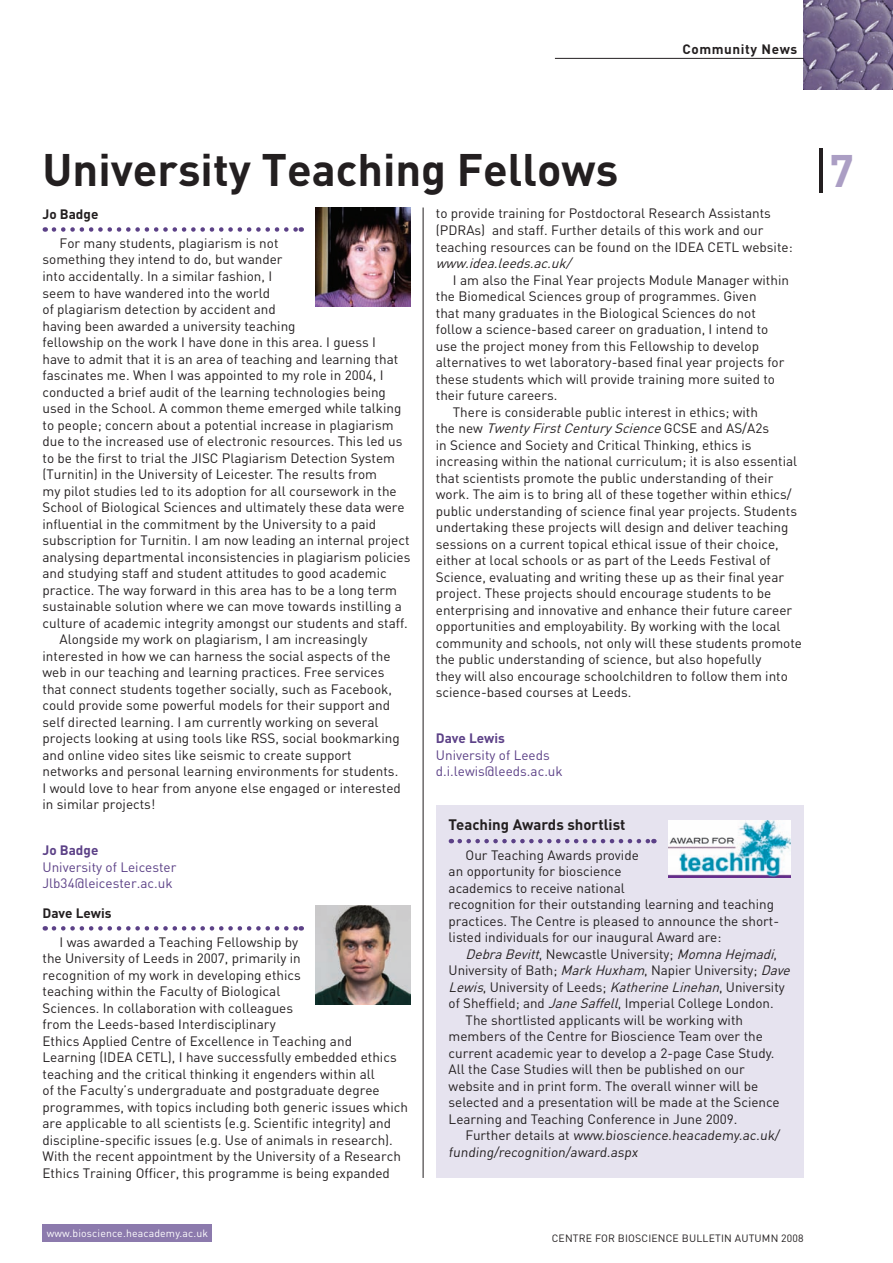
<style>
.page{position:relative;width:893px;height:1263px;background:#fff}
.page>*{position:absolute;margin:0;border:0;box-sizing:border-box;transform-origin:0 0}
.t1{font:300 63px "DIN";color:#231f20}
.main_text{font:700 45px "DIN";color:#231f20}
.subheading_1{font:700 15px "DIN";color:#231f20}
.main_text-2{font:13.5px/16.5px "DIN";color:#231f20}
.author_description{font:13.5px "DIN";color:#5c4187}
.subheading_1-2{font:700 13.5px "DIN";color:#231f20}
.author{font:700 13.5px "DIN";color:#5c4187}
.features_news_title{font:700 13.5px "DIN";letter-spacing:.045em;color:#231f20}
.t2{font:10.5px "DIN";letter-spacing:.015em;color:#231f20}
.t3{font:10.5px "DIN";letter-spacing:.015em;color:#fff}
.s1{font-style:italic}
.s2{font-weight:700;font-size:45px;color:#ab9ec4}
</style>
<div class="page">
<div style="left:43px;top:1225px;width:169px;height:17px;background:#8c7aad"></div>
<img style="left:804px;top:0;width:89px;height:89px">
<hr style="left:555px;top:58px;width:249px;height:1px;background:#231f20">
<hr style="left:423px;top:207px;width:1px;height:971px;background:#231f20">
<svg style="left:54px;top:227px;width:248px;height:5px"></svg>
<svg style="left:54px;top:926px;width:248px;height:4px"></svg>
<div style="left:436px;top:805px;width:368px;height:373px;background:#e6e3ef"></div>
<svg style="left:460px;top:839px;width:194px;height:4px"></svg>
<img style="left:668px;top:821px;width:122px;height:57px">
<img style="left:316px;top:207px;width:94px;height:100px">
<img style="left:316px;top:906px;width:94px;height:99px">
<p class="features_news_title" style="left:682px;top:40px;width:116px">Community News</p>
<p class="main_text" style="left:43px;top:141px;width:577px">University Teaching Fellows</p>
<p class="subheading_1-2" style="left:43px;top:205px;width:57px">Jo Badge</p>
<p class="main_text-2" style="left:43px;top:235px;width:369px;text-indent:17px">For many students, plagiarism is not<br>something they intend to do, but wander<br>into accidentally. In a similar fashion, I<br>seem to have wandered into the world<br>of plagiarism detection by accident and<br>having been awarded a university teaching<br>fellowship on the work I have done in this area. I guess I<br>have to admit that it is an area of teaching and learning that fascinates me. When I was appointed to my role in 2004, I conducted a brief audit of the learning technologies being used in the School. A common theme emerged while talking to people; concern about a potential increase in plagiarism due to the increased use of electronic resources. This led us to be the first to trial the JISC Plagiarism Detection System (Turnitin) in the University of Leicester. The results from<br>my pilot studies led to its adoption for all coursework in the School of Biological Sciences and ultimately these data were influential in the commitment by the University to a paid subscription for Turnitin. I am now leading an internal project analysing departmental inconsistencies in plagiarism policies and studying staff and student attitudes to good academic practice. The way forward in this area has to be a long term sustainable solution where we can move towards instilling a culture of academic integrity amongst our students and staff.</p>
<p class="main_text-2" style="left:43px;top:631px;width:360px;text-indent:17px">Alongside my work on plagiarism, I am increasingly interested in how we can harness the social aspects of the web in our teaching and learning practices. Free services that connect students together socially, such as Facebook, could provide some powerful models for their support and self directed learning. I am currently working on several projects looking at using tools like RSS, social bookmarking and online video sites like seismic to create support networks and personal learning environments for students.<br>I would love to hear from anyone else engaged or interested in similar projects!</p>
<p class="author" style="left:43px;top:842px;width:57px">Jo Badge</p>
<p class="author_description" style="left:43px;top:858px;width:135px">University of Leicester</p>
<p class="author_description" style="left:43px;top:875px;width:132px">Jlb34@leicester.ac.uk</p>
<p class="subheading_1-2" style="left:43px;top:904px;width:71px">Dave Lewis</p>
<p class="main_text-2" style="left:43px;top:933px;width:367px;text-indent:17px">I was awarded a Teaching Fellowship by<br>the University of Leeds in 2007, primarily in<br>recognition of my work in developing ethics<br>teaching within the Faculty of Biological<br>Sciences. In collaboration with colleagues<br>from the Leeds-based Interdisciplinary<br>Ethics Applied Centre of Excellence in Teaching and Learning (IDEA CETL), I have successfully embedded ethics teaching and the critical thinking it engenders within all<br>of the Faculty’s undergraduate and postgraduate degree programmes, with topics including both generic issues which are applicable to all scientists (e.g. Scientific integrity) and discipline-specific issues (e.g. Use of animals in research).<br>With the recent appointment by the University of a Research Ethics Training Officer, this programme is being expanded</p>
<p class="main_text-2" style="left:436px;top:205px;width:358px">to provide training for Postdoctoral Research Assistants (PDRAs) and staff. Further details of this work and our teaching resources can be found on the IDEA CETL website: <span class="s1">www.idea.leeds.ac.uk/</span></p>
<p class="main_text-2" style="left:436px;top:271px;width:355px;text-indent:17px">I am also the Final Year projects Module Manager within the Biomedical Sciences group of programmes. Given<br>that many graduates in the Biological Sciences do not follow a science-based career on graduation, I intend to use the project money from this Fellowship to develop alternatives to wet laboratory-based final year projects for these students which will provide training more suited to their future careers.</p>
<p class="main_text-2" style="left:436px;top:403px;width:368px;text-indent:17px">There is considerable public interest in ethics; with<br>t h e n e w <span class="s1">TwentyFirstCenturyScience</span>G C S E a n d A S /A 2 s<br>in Science and Society and Critical Thinking, ethics is increasing within the national curriculum; it is also essential that scientists promote the public understanding of their work. The aim is to bring all of these together within ethics/ public understanding of science final year projects. Students undertaking these projects will design and deliver teaching sessions on a current topical ethical issue of their choice, either at local schools or as part of the Leeds Festival of Science, evaluating and writing these up as their final year project. These projects should encourage students to be enterprising and innovative and enhance their future career opportunities and employability. By working with the local community and schools, not only will these students promote the public understanding of science, but also hopefully<br>they will also encourage schoolchildren to follow them into science-based courses at Leeds.</p>
<p class="author" style="left:436px;top:730px;width:71px">Dave Lewis</p>
<p class="author_description" style="left:436px;top:746px;width:115px">University of Leeds</p>
<p class="author_description" style="left:436px;top:763px;width:128px">d.i.lewis@leeds.ac.uk</p>
<p class="subheading_1" style="left:449px;top:815px;width:178px">Teaching Awards shortlist</p>
<p class="main_text-2" style="left:449px;top:846px;width:332px;text-indent:17px">Our Teaching Awards provide<br>an opportunity for bioscience<br>academics to receive national<br>recognition for their outstanding learning and teaching practices. The Centre is pleased to announce the short&shy;listed individuals for our inaugural Award are:</p>
<p class="main_text-2" style="left:449px;top:945px;width:347px;text-indent:17px"><span class="s1">DebraBevitt</span>, N e w c a s t l e U n i v e rs i t y ; <span class="s1">MomnaHejmadi</span>, University of Bath; <span class="s1">MarkHuxham</span>, Napier University; <span class="s1">Dave Lewis</span>, University of Leeds; <span class="s1">KatherineLinehan</span>, University of Sheffield; and <span class="s1">JaneSaffell</span>, Imperial College London.</p>
<p class="main_text-2" style="left:449px;top:1011px;width:333px;text-indent:17px">The shortlisted applicants will be working with members of the Centre for Bioscience Team over the current academic year to develop a 2-page Case Study.<br>All the Case Studies will then be published on our website and in print form. The overall winner will be selected and a presentation will be made at the Science Learning and Teaching Conference in June 2009.</p>
<p class="main_text-2" style="left:449px;top:1127px;width:334px;text-indent:17px">Further details at www.bioscience.heacademy.ac.uk/ funding/recognition/award.aspx</p>
<h1 class="t1" style="left:812px;top:131px;width:43px">I<span class="s2">7</span></h1>
<p class="t3" style="left:47px;top:1226px;width:163px">www.bioscience.heacademy.ac.uk</p>
<p class="t2" style="left:552px;top:1231px;width:253px">CENTRE FOR BIOSCIENCE BULLETIN AUTUMN 2008</p>
</div>
